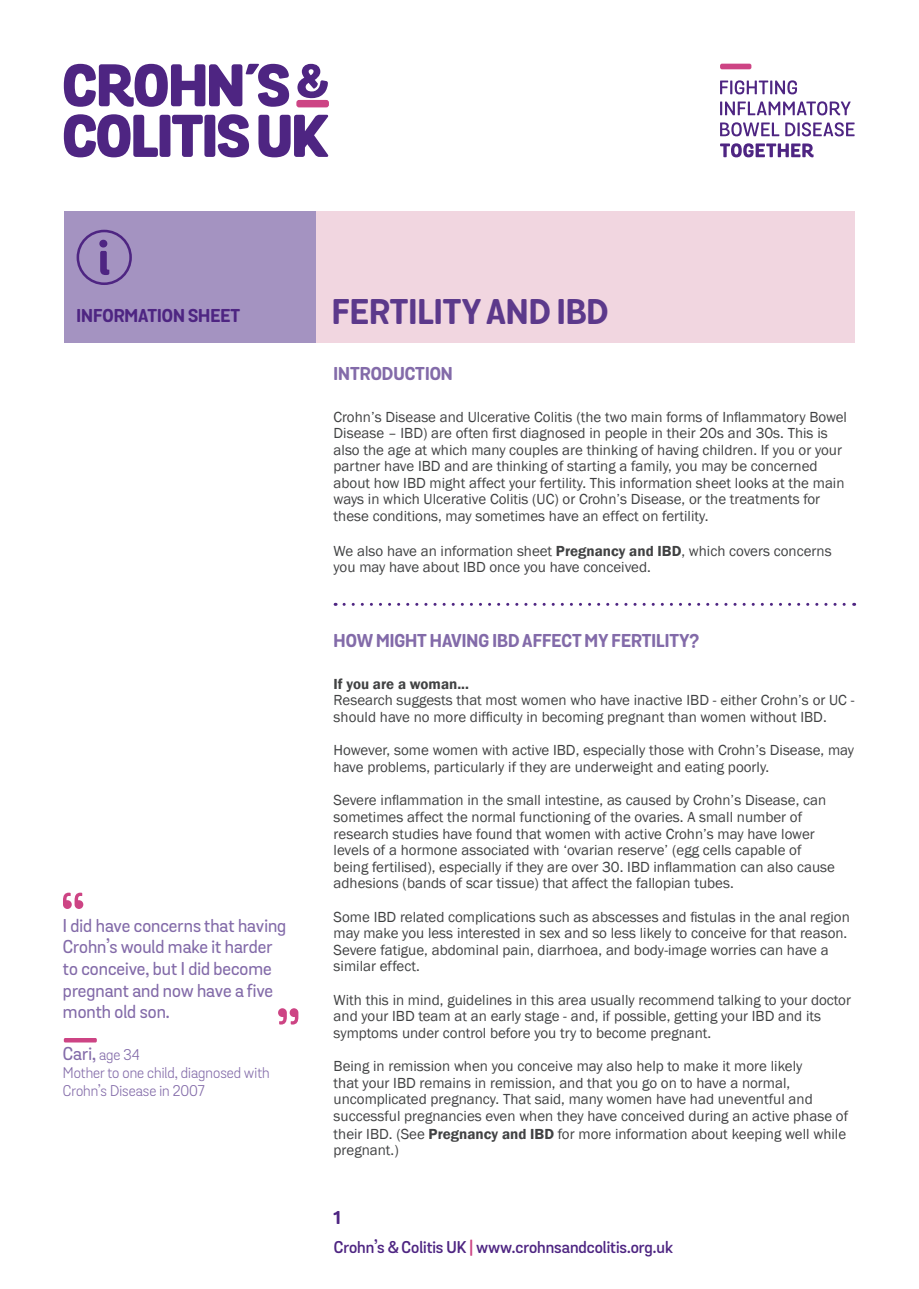
<style>
.page{position:relative;width:919px;height:1289px;background:#fff}
.page>*{position:absolute;margin:0;border:0;box-sizing:border-box;transform-origin:0 0}
.t1{font:700 34.5px "Grota Sans Rounded";color:#5c398b}
.t2{font:500 18px/21.6px "Grota Sans Rounded";color:#836ba9}
.t3{font:700 18px "Grota Sans Rounded";color:#836ba9}
.t4{font:700 18px "Grota Sans Rounded";color:#4e2582}
.t5{font:600 16.5px "Grota Sans Rounded";color:#4e2582}
.t6{font:15px/16.5px "Franklin Gothic";color:#414243}
.t7{font:15px/18px "Grota Sans Rounded";color:#836ba9}
.t8{font:600 15px "Franklin Gothic";color:#414243}
.s1{font-weight:400;font-size:15px}
.s2{font-weight:600}
.s3{color:#cd4484}
</style>
<div class="page">
<div style="left:720px;top:64px;width:31px;height:5px;background:#cd4484;border-radius:2px"></div>
<div style="left:315px;top:210px;width:540px;height:132px;background:#f1d6e0"></div>
<div style="left:64px;top:210px;width:251px;height:132px;background:#a493c1"></div>
<svg style="left:720px;top:80px;width:77px;height:14px"></svg>
<svg style="left:720px;top:101px;width:130px;height:14px"></svg>
<svg style="left:720px;top:122px;width:59px;height:14px"></svg>
<svg style="left:785px;top:122px;width:69px;height:14px"></svg>
<svg style="left:720px;top:143px;width:93px;height:14px"></svg>
<svg style="left:64px;top:114px;width:94px;height:43px"></svg>
<div style="left:159px;top:115px;width:11px;height:42px;background:#4e2582;border-radius:3px"></div>
<svg style="left:172px;top:115px;width:31px;height:42px"></svg>
<div style="left:204px;top:115px;width:11px;height:42px;background:#4e2582;border-radius:3px"></div>
<svg style="left:217px;top:114px;width:32px;height:43px"></svg>
<svg style="left:258px;top:115px;width:70px;height:42px"></svg>
<svg style="left:297px;top:64px;width:31px;height:34px"></svg>
<svg style="left:64px;top:64px;width:225px;height:43px"></svg>
<div style="left:297px;top:101px;width:31px;height:6px;background:#cd4484;border-radius:2px"></div>
<div style="left:296px;top:100px;width:33px;height:7px;border:2px solid #cd4484;border-radius:2px"></div>
<svg style="left:77px;top:230px;width:55px;height:55px"></svg>
<svg style="left:344px;top:603px;width:510px;height:3px"></svg>
<svg style="left:278px;top:1008px;width:20px;height:16px"></svg>
<svg style="left:63px;top:892px;width:20px;height:17px"></svg>
<div style="left:64px;top:1037px;width:33px;height:5px;background:#cd4484"></div>
<p class="t4" style="left:77px;top:304px;width:165px">INFORMATION SHEET</p>
<h1 class="t1" style="left:332px;top:290px;width:278px">FERTILITY AND IBD</h1>
<p class="t2" style="left:63px;top:915px;width:225px">I did have concerns that having<br>Crohn’s would make it harder to conceive, but I did become pregnant and now have a five month old son.</p>
<p class="t2" style="left:63px;top:1043px;width:78px">Cari, <span class="s1">age 34</span></p>
<p class="t7" style="left:63px;top:1064px;width:208px">Mother to one child, diagnosed with<br>Crohn’s Disease in 2007</p>
<p class="t3" style="left:333px;top:362px;width:121px">INTRODUCTION</p>
<p class="t6" style="left:333px;top:409px;width:515px">Crohn’s Disease and Ulcerative Colitis (the two main forms of Inflammatory Bowel Disease – IBD) are often first diagnosed in people in their 20s and 30s. This is also the age at which many couples are thinking of having children. If you or your partner have IBD and are thinking of starting a family, you may be concerned about how IBD might affect your fertility. This information sheet looks at the main ways in which Ulcerative Colitis (UC) or Crohn’s Disease, or the treatments for these conditions, may sometimes have an effect on fertility.</p>
<p class="t6" style="left:333px;top:543px;width:499px">We also have an information sheet <span class="s2">Pregnancy and IBD</span>, which covers concerns you may have about IBD once you have conceived.</p>
<p class="t3" style="left:333px;top:629px;width:367px">HOW MIGHT HAVING IBD AFFECT MY FERTILITY?</p>
<p class="t8" style="left:333px;top:674px;width:137px">If you are a woman...</p>
<p class="t6" style="left:333px;top:692px;width:522px">Research suggests that most women who have inactive IBD - either Crohn’s or UC - should have no more difficulty in becoming pregnant than women without IBD.</p>
<p class="t6" style="left:333px;top:742px;width:522px">However, some women with active IBD, especially those with Crohn’s Disease, may have problems, particularly if they are underweight and eating poorly.</p>
<p class="t6" style="left:333px;top:792px;width:503px">Severe inflammation in the small intestine, as caused by Crohn’s Disease, can sometimes affect the normal functioning of the ovaries. A small number of research studies have found that women with active Crohn’s may have lower levels of a hormone associated with ‘ovarian reserve’ (egg cells capable of being fertilised), especially if they are over 30. IBD inflammation can also cause adhesions (bands of scar tissue) that affect the fallopian tubes.</p>
<p class="t6" style="left:333px;top:908px;width:517px">Some IBD related complications such as abscesses and fistulas in the anal region may make you less interested in sex and so less likely to conceive for that reason.<br>Severe fatigue, abdominal pain, diarrhoea, and body-image worries can have a similar effect.</p>
<p class="t6" style="left:333px;top:991px;width:519px">With this in mind, guidelines in this area usually recommend talking to your doctor and your IBD team at an early stage - and, if possible, getting your IBD and its symptoms under control before you try to become pregnant.</p>
<p class="t6" style="left:333px;top:1058px;width:516px">Being in remission when you conceive may also help to make it more likely<br>that your IBD remains in remission, and that you go on to have a normal, uncomplicated pregnancy. That said, many women have had uneventful and successful pregnancies even when they have conceived during an active phase of</p>
<p class="t6" style="left:333px;top:1125px;width:514px">their IBD. (See <span class="s2">Pregnancy and IBD</span> for more information about keeping well while pregnant.)</p>
<p class="t4" style="left:333px;top:1206px;width:9px">1</p>
<p class="t5" style="left:334px;top:1236px;width:340px">Crohn’s &amp; Colitis UK <span class="s3">|</span> www.crohnsandcolitis.org.uk</p>
</div>
